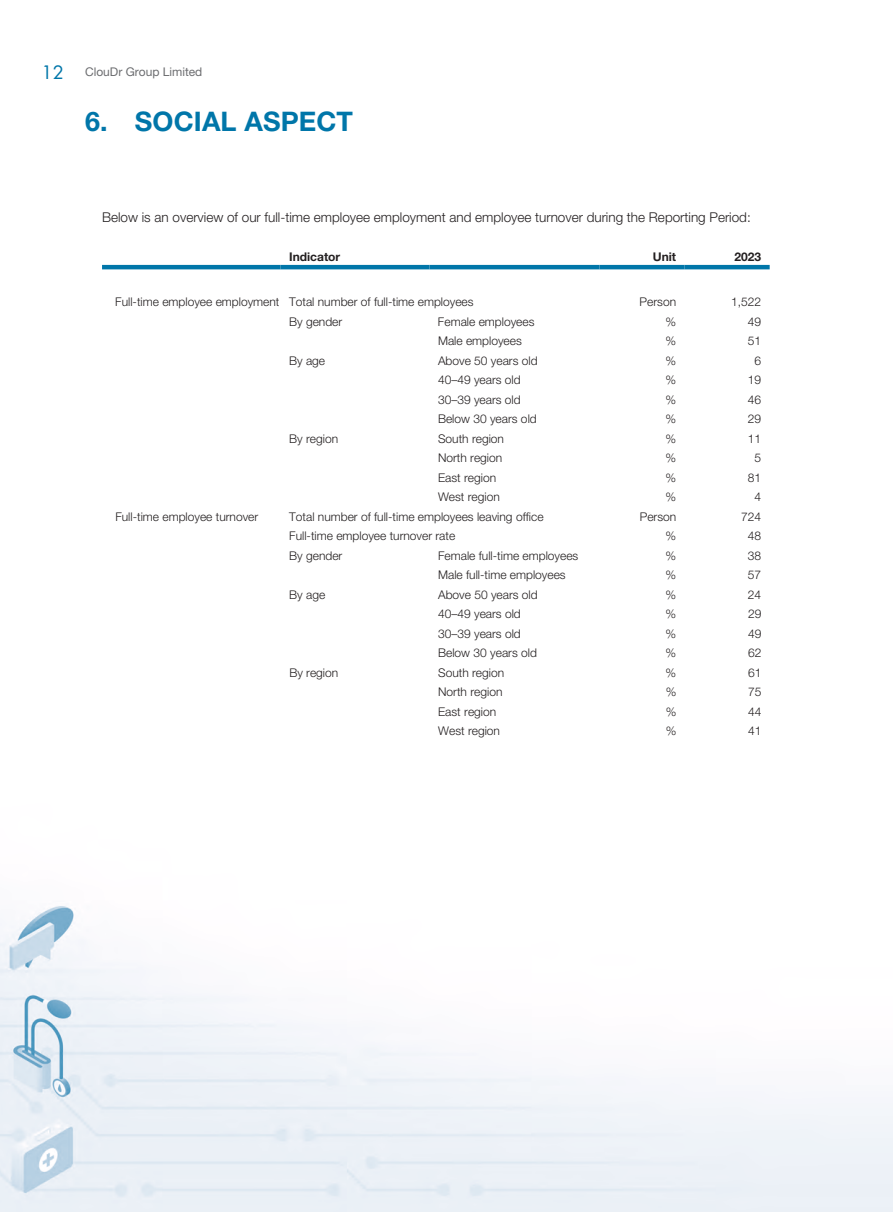
<style>
.page{position:relative;width:893px;height:1212px;background:#fff}
.page>*{position:absolute;margin:0;border:0;box-sizing:border-box;transform-origin:0 0}
.t1{font:700 27px "Helvetica Neue LT Std";letter-spacing:.005em;color:#0076a9}
._00_txt{font:300 13.5px "Helvetica Neue LT Std";color:#231f20}
._50_Table_txt{font:300 12px "Helvetica Neue LT Std";color:#231f20}
.t2{font:12px "Helvetica Neue LT Std";color:#6c6d70}
._50_Table_txt-2{font:700 12px "Helvetica Neue LT Std";color:#231f20}
.s1{font-family:"Futura Std";font-size:18px;color:#0076a9}
</style>
<div class="page">
<img style="left:0;top:264px;width:893px;height:948px">
<hr style="left:102px;top:265px;width:179px;height:4px;background:#0076a9">
<hr style="left:281px;top:265px;width:148px;height:4px;background:#0076a9">
<hr style="left:429px;top:265px;width:171px;height:4px;background:#0076a9">
<hr style="left:600px;top:265px;width:85px;height:4px;background:#0076a9">
<hr style="left:685px;top:265px;width:85px;height:4px;background:#0076a9">
<p class="t2" style="left:42px;top:64px;width:162px"><span class="s1">12</span> ClouDr Group Limited</p>
<h1 class="t1" style="left:85px;top:105px;width:270px">6. SOCIAL ASPECT</h1>
<p class="_00_txt" style="left:102px;top:209px;width:650px">Below is an overview of our full-time employee employment and employee turnover during the Reporting Period:</p>
<p class="_50_Table_txt-2" style="left:289px;top:249px;width:53px">Indicator</p>
<p class="_50_Table_txt-2" style="left:653px;top:249px;width:25px">Unit</p>
<p class="_50_Table_txt-2" style="left:734px;top:249px;width:28px">2023</p>
<p class="_50_Table_txt" style="left:115px;top:295px;width:166px">Full-time employee employment</p>
<p class="_50_Table_txt" style="left:289px;top:295px;width:186px">Total number of full-time employees</p>
<p class="_50_Table_txt" style="left:640px;top:295px;width:38px">Person</p>
<p class="_50_Table_txt" style="left:731px;top:295px;width:32px">1,522</p>
<p class="_50_Table_txt" style="left:289px;top:314px;width:55px">By gender</p>
<p class="_50_Table_txt" style="left:438px;top:314px;width:98px">Female employees</p>
<p class="_50_Table_txt" style="left:665px;top:314px;width:12px">%</p>
<p class="_50_Table_txt" style="left:748px;top:314px;width:15px">49</p>
<p class="_50_Table_txt" style="left:438px;top:334px;width:85px">Male employees</p>
<p class="_50_Table_txt" style="left:665px;top:334px;width:12px">%</p>
<p class="_50_Table_txt" style="left:748px;top:334px;width:15px">51</p>
<p class="_50_Table_txt" style="left:289px;top:353px;width:38px">By age</p>
<p class="_50_Table_txt" style="left:438px;top:353px;width:101px">Above 50 years old</p>
<p class="_50_Table_txt" style="left:665px;top:353px;width:12px">%</p>
<p class="_50_Table_txt" style="left:754px;top:353px;width:8px">6</p>
<p class="_50_Table_txt" style="left:438px;top:373px;width:84px">40–49 years old</p>
<p class="_50_Table_txt" style="left:665px;top:373px;width:12px">%</p>
<p class="_50_Table_txt" style="left:748px;top:373px;width:15px">19</p>
<p class="_50_Table_txt" style="left:438px;top:392px;width:84px">30–39 years old</p>
<p class="_50_Table_txt" style="left:665px;top:392px;width:12px">%</p>
<p class="_50_Table_txt" style="left:748px;top:392px;width:15px">46</p>
<p class="_50_Table_txt" style="left:438px;top:412px;width:100px">Below 30 years old</p>
<p class="_50_Table_txt" style="left:665px;top:412px;width:12px">%</p>
<p class="_50_Table_txt" style="left:748px;top:412px;width:15px">29</p>
<p class="_50_Table_txt" style="left:289px;top:431px;width:50px">By region</p>
<p class="_50_Table_txt" style="left:438px;top:431px;width:68px">South region</p>
<p class="_50_Table_txt" style="left:665px;top:431px;width:12px">%</p>
<p class="_50_Table_txt" style="left:748px;top:431px;width:15px">11</p>
<p class="_50_Table_txt" style="left:438px;top:451px;width:66px">North region</p>
<p class="_50_Table_txt" style="left:665px;top:451px;width:12px">%</p>
<p class="_50_Table_txt" style="left:755px;top:451px;width:8px">5</p>
<p class="_50_Table_txt" style="left:438px;top:470px;width:60px">East region</p>
<p class="_50_Table_txt" style="left:666px;top:470px;width:12px">%</p>
<p class="_50_Table_txt" style="left:748px;top:470px;width:15px">81</p>
<p class="_50_Table_txt" style="left:438px;top:490px;width:63px">West region</p>
<p class="_50_Table_txt" style="left:666px;top:490px;width:12px">%</p>
<p class="_50_Table_txt" style="left:755px;top:490px;width:8px">4</p>
<p class="_50_Table_txt" style="left:115px;top:509px;width:144px">Full-time employee turnover</p>
<p class="_50_Table_txt" style="left:289px;top:509px;width:256px">Total number of full-time employees leaving office</p>
<p class="_50_Table_txt" style="left:640px;top:509px;width:38px">Person</p>
<p class="_50_Table_txt" style="left:741px;top:509px;width:22px">724</p>
<p class="_50_Table_txt" style="left:289px;top:529px;width:168px">Full-time employee turnover rate</p>
<p class="_50_Table_txt" style="left:666px;top:529px;width:12px">%</p>
<p class="_50_Table_txt" style="left:748px;top:529px;width:15px">48</p>
<p class="_50_Table_txt" style="left:289px;top:548px;width:55px">By gender</p>
<p class="_50_Table_txt" style="left:438px;top:548px;width:142px">Female full-time employees</p>
<p class="_50_Table_txt" style="left:666px;top:548px;width:12px">%</p>
<p class="_50_Table_txt" style="left:748px;top:548px;width:15px">38</p>
<p class="_50_Table_txt" style="left:438px;top:568px;width:129px">Male full-time employees</p>
<p class="_50_Table_txt" style="left:666px;top:568px;width:12px">%</p>
<p class="_50_Table_txt" style="left:748px;top:568px;width:15px">57</p>
<p class="_50_Table_txt" style="left:289px;top:587px;width:38px">By age</p>
<p class="_50_Table_txt" style="left:438px;top:587px;width:101px">Above 50 years old</p>
<p class="_50_Table_txt" style="left:666px;top:587px;width:12px">%</p>
<p class="_50_Table_txt" style="left:748px;top:587px;width:15px">24</p>
<p class="_50_Table_txt" style="left:438px;top:607px;width:84px">40–49 years old</p>
<p class="_50_Table_txt" style="left:666px;top:607px;width:12px">%</p>
<p class="_50_Table_txt" style="left:748px;top:607px;width:15px">29</p>
<p class="_50_Table_txt" style="left:438px;top:626px;width:84px">30–39 years old</p>
<p class="_50_Table_txt" style="left:666px;top:626px;width:12px">%</p>
<p class="_50_Table_txt" style="left:748px;top:626px;width:15px">49</p>
<p class="_50_Table_txt" style="left:438px;top:646px;width:100px">Below 30 years old</p>
<p class="_50_Table_txt" style="left:666px;top:646px;width:12px">%</p>
<p class="_50_Table_txt" style="left:748px;top:646px;width:15px">62</p>
<p class="_50_Table_txt" style="left:289px;top:665px;width:50px">By region</p>
<p class="_50_Table_txt" style="left:438px;top:665px;width:68px">South region</p>
<p class="_50_Table_txt" style="left:666px;top:665px;width:12px">%</p>
<p class="_50_Table_txt" style="left:748px;top:665px;width:15px">61</p>
<p class="_50_Table_txt" style="left:438px;top:685px;width:66px">North region</p>
<p class="_50_Table_txt" style="left:666px;top:685px;width:12px">%</p>
<p class="_50_Table_txt" style="left:748px;top:685px;width:15px">75</p>
<p class="_50_Table_txt" style="left:438px;top:704px;width:60px">East region</p>
<p class="_50_Table_txt" style="left:666px;top:704px;width:12px">%</p>
<p class="_50_Table_txt" style="left:748px;top:704px;width:15px">44</p>
<p class="_50_Table_txt" style="left:438px;top:724px;width:63px">West region</p>
<p class="_50_Table_txt" style="left:666px;top:724px;width:12px">%</p>
<p class="_50_Table_txt" style="left:748px;top:724px;width:15px">41</p>
</div>
